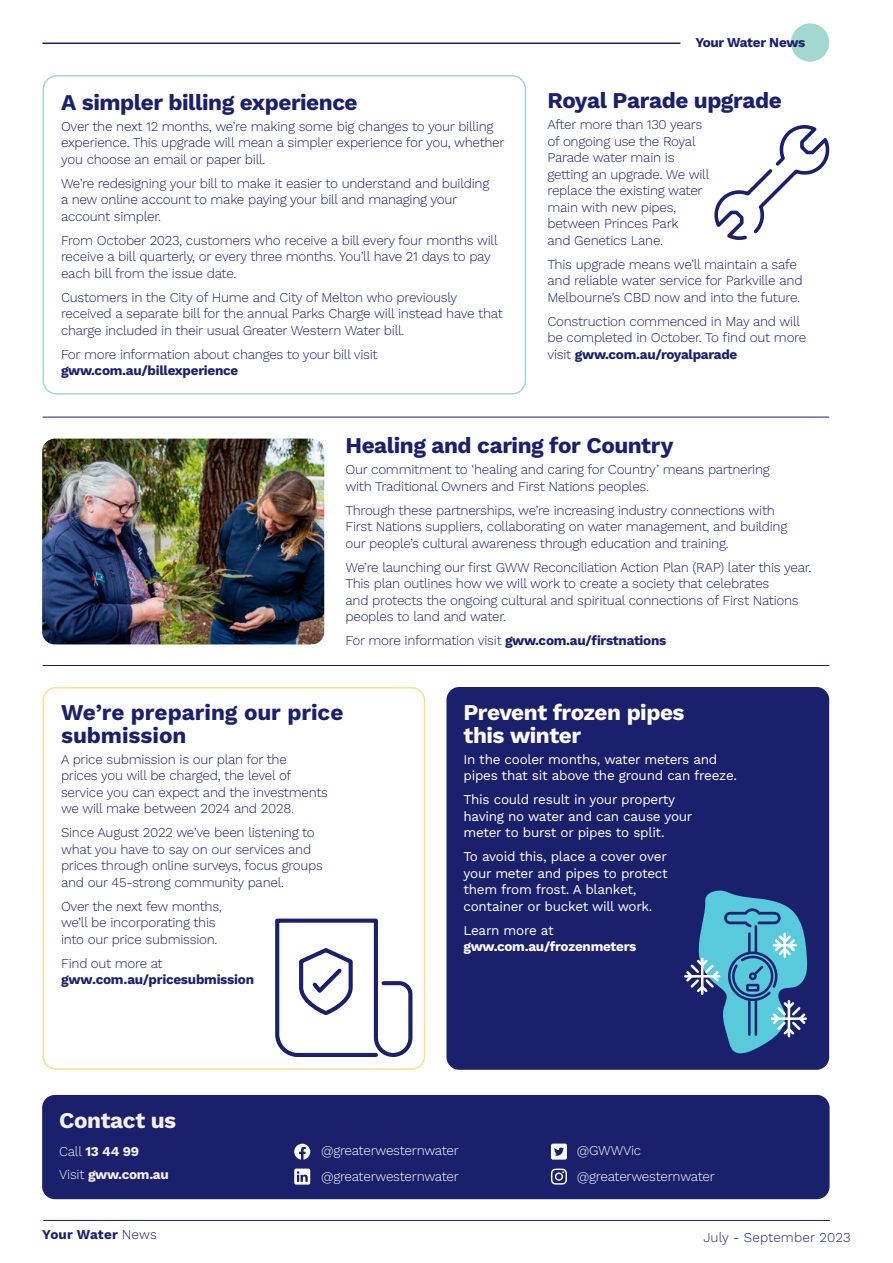
<style>
.page{position:relative;width:893px;height:1263px;background:#fff}
.page>*{position:absolute;margin:0;border:0;box-sizing:border-box;transform-origin:0 0}
.t1{font:700 22.5px "Work Sans";letter-spacing:-.02em;color:#1a206c}
.t2{font:700 22.5px/22.5px "Work Sans";color:#1a206c}
.t3{font:700 22.5px/22.5px "Work Sans";letter-spacing:-.02em;color:#fff}
.t4{font:700 22.5px "Work Sans";letter-spacing:-.02em;color:#f5f0ed}
.t5{font:300 13.5px/16.5px "Work Sans";letter-spacing:-.02em;color:#1a206c}
.t6{font:13.5px/16.5px "Work Sans";letter-spacing:-.02em;color:#fff}
.t7{font:300 13.5px/25.8px "Work Sans";letter-spacing:-.02em;color:#fff}
.t8{font:700 13.5px "Work Sans";letter-spacing:-.02em;color:#1a206c}
.t9{font:700 13.5px/22.5px "Work Sans";letter-spacing:-.02em;color:#f5f0ed}
.t10{font:700 13.5px "Work Sans";letter-spacing:-.02em;color:#fff}
.t11{font:300 13.5px "Work Sans";letter-spacing:.005em;color:#1a206c}
.t12{font:700 13.5px "Work Sans";letter-spacing:.01em;color:#1a206c}
.s1{font-weight:700}
.s2{font-weight:300}
</style>
<div class="page">
<hr style="left:43px;top:1220px;width:787px;height:1px;background:#1a206c">
<div style="left:446px;top:687px;width:383px;height:383px;background:#1a206c;border-radius:13px"></div>
<div style="left:42px;top:1095px;width:788px;height:104px;background:#1a206c;border-radius:13px"></div>
<svg style="left:551px;top:1143px;width:16px;height:16px"></svg>
<svg style="left:551px;top:1168px;width:16px;height:16px"></svg>
<svg style="left:294px;top:1144px;width:16px;height:15px"></svg>
<svg style="left:294px;top:1168px;width:16px;height:16px"></svg>
<hr style="left:43px;top:43px;width:637px;height:1px;background:#1a206c">
<div style="left:791px;top:23px;width:38px;height:39px;background:#a1d9d1;border-radius:50%"></div>
<div style="left:43px;top:687px;width:382px;height:383px;border:2px solid #f7e08f;border-radius:13px"></div>
<img style="left:42px;top:439px;width:282px;height:205px">
<svg style="left:275px;top:918px;width:138px;height:139px"></svg>
<svg style="left:684px;top:890px;width:124px;height:164px"></svg>
<div style="left:43px;top:75px;width:483px;height:320px;border:2px solid #a1d9d1;border-radius:14px"></div>
<hr style="left:43px;top:665px;width:786px;height:1px;background:#1a206c">
<hr style="left:43px;top:417px;width:786px;height:1px;background:#1a206c">
<svg style="left:714px;top:125px;width:116px;height:115px"></svg>
<h1 class="t1" style="left:61px;top:85px;width:298px">A simpler billing experience</h1>
<p class="t5" style="left:61px;top:117px;width:445px">Over the next 12 months, we’re making some big changes to your billing experience. This upgrade will mean a simpler experience for you, whether you choose an email or paper bill.</p>
<p class="t5" style="left:61px;top:174px;width:430px">We’re redesigning your bill to make it easier to understand and building a new online account to make paying your bill and managing your account simpler.</p>
<p class="t5" style="left:61px;top:231px;width:438px">From October 2023, customers who receive a bill every four months will receive a bill quarterly, or every three months. You’ll have 21 days to pay each bill from the issue date.</p>
<p class="t5" style="left:61px;top:288px;width:443px">Customers in the City of Hume and City of Melton who previously received a separate bill for the annual Parks Charge will instead have that charge included in their usual Greater Western Water bill.</p>
<p class="t5" style="left:61px;top:345px;width:318px">For more information about changes to your bill visit</p>
<p class="t8" style="left:61px;top:360px;width:179px">gww.com.au/billexperience</p>
<p class="t8" style="left:696px;top:32px;width:111px">Your Water News</p>
<h1 class="t1" style="left:547px;top:84px;width:236px">Royal Parade upgrade</h1>
<p class="t5" style="left:547px;top:116px;width:163px">After more than 130 years of ongoing use the Royal<br>Parade water main is getting an upgrade. We will replace the existing water main with new pipes, between Princes Park<br>and Genetics Lane.</p>
<p class="t5" style="left:547px;top:255px;width:257px">This upgrade means we’ll maintain a safe and reliable water service for Parkville and<br>Melbourne’s CBD now and into the future.</p>
<p class="t5" style="left:547px;top:312px;width:260px">Construction commenced in May and will be completed in October. To find out more visit <span class="s1">gww.com.au/royalparade</span></p>
<h1 class="t1" style="left:345px;top:429px;width:329px">Healing and caring for Country</h1>
<p class="t5" style="left:345px;top:461px;width:426px">Our commitment to ‘healing and caring for Country’ means partnering with Traditional Owners and First Nations peoples.</p>
<p class="t5" style="left:345px;top:501px;width:443px">Through these partnerships, we’re increasing industry connections with<br>First Nations suppliers, collaborating on water management, and building our people’s cultural awareness through education and training.</p>
<p class="t5" style="left:345px;top:558px;width:467px">We’re launching our first GWW Reconciliation Action Plan (RAP) later this year.<br>This plan outlines how we will work to create a society that celebrates<br>and protects the ongoing cultural and spiritual connections of First Nations peoples to land and water.</p>
<p class="t5" style="left:345px;top:632px;width:322px">For more information visit <span class="s1">gww.com.au/firstnations</span></p>
<h1 class="t2" style="left:61px;top:700px;width:284px">We’re preparing our price submission</h1>
<p class="t5" style="left:61px;top:750px;width:268px">A price submission is our plan for the<br>prices you will be charged, the level of service you can expect and the investments we will make between 2024 and 2028.</p>
<p class="t5" style="left:61px;top:824px;width:264px">Since August 2022 we’ve been listening to what you have to say on our services and prices through online surveys, focus groups and our 45-strong community panel.</p>
<p class="t5" style="left:61px;top:897px;width:162px">Over the next few months, we’ll be incorporating this into our price submission.</p>
<p class="t5" style="left:61px;top:954px;width:103px">Find out more at</p>
<p class="t8" style="left:61px;top:969px;width:195px">gww.com.au/pricesubmission</p>
<h1 class="t3" style="left:463px;top:700px;width:223px">Prevent frozen pipes this winter</h1>
<p class="t6" style="left:463px;top:750px;width:275px">In the cooler months, water meters and pipes that sit above the ground can freeze.</p>
<p class="t6" style="left:463px;top:791px;width:230px">This could result in your property having no water and can cause your meter to burst or pipes to split.</p>
<p class="t6" style="left:463px;top:848px;width:206px">To avoid this, place a cover over your meter and pipes to protect them from frost. A blanket, container or bucket will work.</p>
<p class="t6" style="left:463px;top:921px;width:92px">Learn more at</p>
<p class="t10" style="left:463px;top:936px;width:174px">gww.com.au/frozenmeters</p>
<h1 class="t4" style="left:59px;top:1103px;width:119px">Contact us</h1>
<p class="t9" style="left:59px;top:1140px;width:111px"><span class="s2">Call</span> 13 44 99<br><span class="s2">Visit</span> gww.com.au</p>
<p class="t7" style="left:321px;top:1137px;width:139px">@greaterwesternwater @greaterwesternwater</p>
<p class="t7" style="left:577px;top:1137px;width:139px">@GWWVic @greaterwesternwater</p>
<p class="t12" style="left:42px;top:1224px;width:116px">Your Water <span class="s2">News</span></p>
<p class="t11" style="left:703px;top:1227px;width:149px">July - September 2023</p>
</div>
